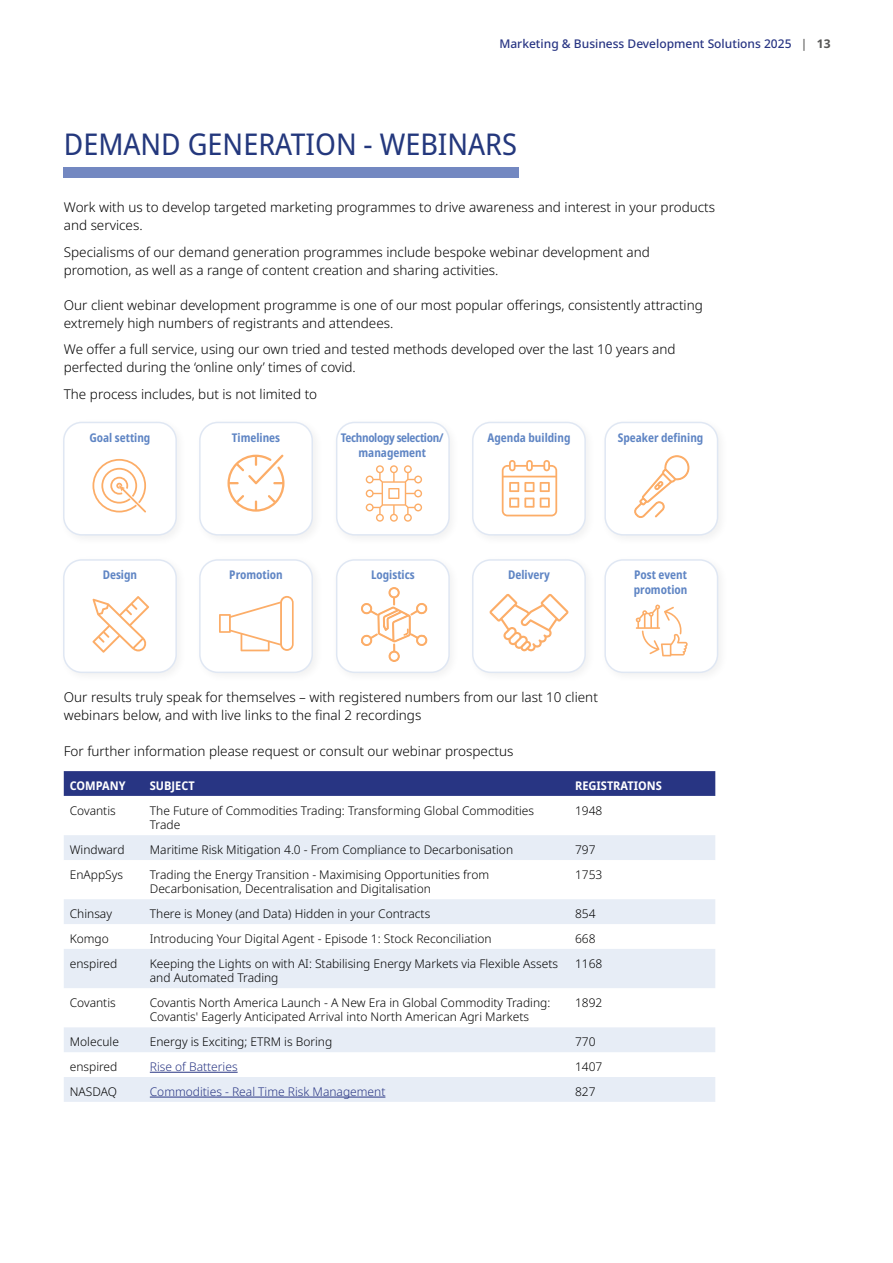
<style>
.page{position:relative;width:893px;height:1263px;background:#fff}
.page>*{position:absolute;margin:0;border:0;box-sizing:border-box;transform-origin:0 0}
.t1{font:semi-condensed 30px "Noto Sans";color:#24387d}
.t2{font:300 13.5px/18px "Noto Sans";color:#000}
.t3{font:300 12px/14.4px "Noto Sans";color:#000}
.t4{font:700 condensed 12px/15px "Noto Sans";color:#5f85c4}
.t5{font:300 12px "Noto Sans";color:#283583}
.t6{font:500 12px "Noto Sans";color:#283583}
.t7{font:700 condensed 12px/15px "Noto Sans";letter-spacing:-.03em;color:#5f85c4;text-align:center}
.t8{font:700 semi-condensed 12px "Noto Sans";color:#fff}
.s1{color:#575756}
.s2{font-weight:700;color:#575756}
</style>
<div class="page">
<div style="left:63px;top:422px;width:114px;height:114px;border:2px solid #5f85c4;border-radius:18px"></div>
<div style="left:63px;top:559px;width:114px;height:114px;border:2px solid #5f85c4;border-radius:18px"></div>
<div style="left:336px;top:422px;width:114px;height:114px;border:2px solid #5f85c4;border-radius:18px"></div>
<div style="left:336px;top:559px;width:114px;height:114px;border:2px solid #5f85c4;border-radius:18px"></div>
<div style="left:199px;top:422px;width:114px;height:114px;border:2px solid #5f85c4;border-radius:18px"></div>
<div style="left:199px;top:559px;width:114px;height:114px;border:2px solid #5f85c4;border-radius:18px"></div>
<div style="left:472px;top:422px;width:114px;height:114px;border:2px solid #5f85c4;border-radius:18px"></div>
<div style="left:472px;top:559px;width:114px;height:114px;border:2px solid #5f85c4;border-radius:18px"></div>
<div style="left:604px;top:422px;width:114px;height:114px;border:2px solid #5f85c4;border-radius:18px"></div>
<div style="left:604px;top:559px;width:114px;height:114px;border:2px solid #5f85c4;border-radius:18px"></div>
<svg style="left:64px;top:771px;width:651px;height:25px;background:#293683"></svg>
<svg style="left:64px;top:835px;width:651px;height:267px;fill:#e7edf6"></svg>
<hr style="left:150px;top:1072px;width:88px;height:1px;background:#283583">
<hr style="left:150px;top:1097px;width:235px;height:1px;background:#283583">
<svg style="left:92px;top:459px;width:54px;height:54px"></svg>
<svg style="left:227px;top:454px;width:57px;height:58px"></svg>
<svg style="left:366px;top:465px;width:56px;height:57px"></svg>
<svg style="left:502px;top:460px;width:55px;height:56px"></svg>
<svg style="left:634px;top:456px;width:56px;height:62px"></svg>
<svg style="left:92px;top:596px;width:57px;height:57px"></svg>
<svg style="left:219px;top:596px;width:75px;height:55px"></svg>
<svg style="left:361px;top:587px;width:67px;height:87px"></svg>
<svg style="left:489px;top:594px;width:80px;height:57px"></svg>
<svg style="left:635px;top:604px;width:53px;height:52px"></svg>
<div style="left:64px;top:167px;width:455px;height:11px;background:#7388c1"></div>
<p class="t6" style="left:499px;top:35px;width:333px">Marketing &amp; Business Development Solutions 2025 <span class="s1">|</span> <span class="s2">13</span></p>
<h1 class="t1" style="left:64px;top:123px;width:455px">DEMAND GENERATION - WEBINARS</h1>
<p class="t2" style="left:64px;top:199px;width:653px">Work with us to develop targeted marketing programmes to drive awareness and interest in your products and services.</p>
<p class="t2" style="left:64px;top:243px;width:587px">Specialisms of our demand generation programmes include bespoke webinar development and promotion, as well as a range of content creation and sharing activities.</p>
<p class="t2" style="left:64px;top:296px;width:641px">Our client webinar development programme is one of our most popular offerings, consistently attracting extremely high numbers of registrants and attendees.</p>
<p class="t2" style="left:64px;top:341px;width:613px">We offer a full service, using our own tried and tested methods developed over the last 10 years and perfected during the ‘online only’ times of covid.</p>
<p class="t2" style="left:64px;top:385px;width:255px">The process includes, but is not limited to</p>
<p class="t4" style="left:89px;top:430px;width:62px">Goal setting</p>
<p class="t4" style="left:232px;top:430px;width:50px">Timelines</p>
<p class="t7" style="left:341px;top:430px;width:105px">Technology selection/ management</p>
<p class="t4" style="left:488px;top:430px;width:84px">Agenda building</p>
<p class="t4" style="left:618px;top:430px;width:87px">Speaker defining</p>
<p class="t4" style="left:103px;top:567px;width:36px">Design</p>
<p class="t4" style="left:229px;top:567px;width:55px">Promotion</p>
<p class="t4" style="left:371px;top:567px;width:45px">Logistics</p>
<p class="t4" style="left:508px;top:567px;width:43px">Delivery</p>
<p class="t4" style="left:634px;top:567px;width:55px">Post event promotion</p>
<p class="t2" style="left:64px;top:688px;width:536px">Our results truly speak for themselves – with registered numbers from our last 10 client webinars below, and with live links to the final 2 recordings</p>
<p class="t2" style="left:64px;top:742px;width:451px">For further information please request or consult our webinar prospectus</p>
<p class="t8" style="left:70px;top:777px;width:57px">COMPANY</p>
<p class="t8" style="left:150px;top:777px;width:46px">SUBJECT</p>
<p class="t8" style="left:575px;top:777px;width:88px">REGISTRATIONS</p>
<p class="t3" style="left:70px;top:803px;width:48px">Covantis</p>
<p class="t3" style="left:150px;top:803px;width:386px">The Future of Commodities Trading: Transforming Global Commodities<br>Trade</p>
<p class="t3" style="left:575px;top:803px;width:29px">1948</p>
<p class="t3" style="left:70px;top:843px;width:56px">Windward</p>
<p class="t3" style="left:150px;top:843px;width:365px">Maritime Risk Mitigation 4.0 - From Compliance to Decarbonisation</p>
<p class="t3" style="left:575px;top:843px;width:22px">797</p>
<p class="t3" style="left:70px;top:867px;width:55px">EnAppSys</p>
<p class="t3" style="left:150px;top:867px;width:341px">Trading the Energy Transition - Maximising Opportunities from<br>Decarbonisation, Decentralisation and Digitalisation</p>
<p class="t3" style="left:575px;top:867px;width:29px">1753</p>
<p class="t3" style="left:70px;top:907px;width:44px">Chinsay</p>
<p class="t3" style="left:150px;top:907px;width:282px">There is Money (and Data) Hidden in your Contracts</p>
<p class="t3" style="left:575px;top:907px;width:22px">854</p>
<p class="t3" style="left:70px;top:932px;width:41px">Komgo</p>
<p class="t3" style="left:150px;top:932px;width:343px">Introducing Your Digital Agent - Episode 1: Stock Reconciliation</p>
<p class="t3" style="left:575px;top:932px;width:22px">668</p>
<p class="t3" style="left:70px;top:956px;width:49px">enspired</p>
<p class="t3" style="left:150px;top:956px;width:410px">Keeping the Lights on with AI: Stabilising Energy Markets via Flexible Assets and Automated Trading</p>
<p class="t3" style="left:575px;top:956px;width:29px">1168</p>
<p class="t3" style="left:70px;top:996px;width:48px">Covantis</p>
<p class="t3" style="left:150px;top:996px;width:402px">Covantis North America Launch - A New Era in Global Commodity Trading:<br>Covantis' Eagerly Anticipated Arrival into North American Agri Markets</p>
<p class="t3" style="left:575px;top:996px;width:29px">1892</p>
<p class="t3" style="left:70px;top:1035px;width:51px">Molecule</p>
<p class="t3" style="left:150px;top:1035px;width:184px">Energy is Exciting; ETRM is Boring</p>
<p class="t3" style="left:575px;top:1035px;width:22px">770</p>
<p class="t3" style="left:70px;top:1060px;width:49px">enspired</p>
<p class="t5" style="left:150px;top:1058px;width:89px">Rise of Batteries</p>
<p class="t3" style="left:575px;top:1060px;width:29px">1407</p>
<p class="t3" style="left:70px;top:1084px;width:49px">NASDAQ</p>
<p class="t5" style="left:150px;top:1083px;width:237px">Commodities - Real Time Risk Management</p>
<p class="t3" style="left:575px;top:1084px;width:22px">827</p>
</div>
